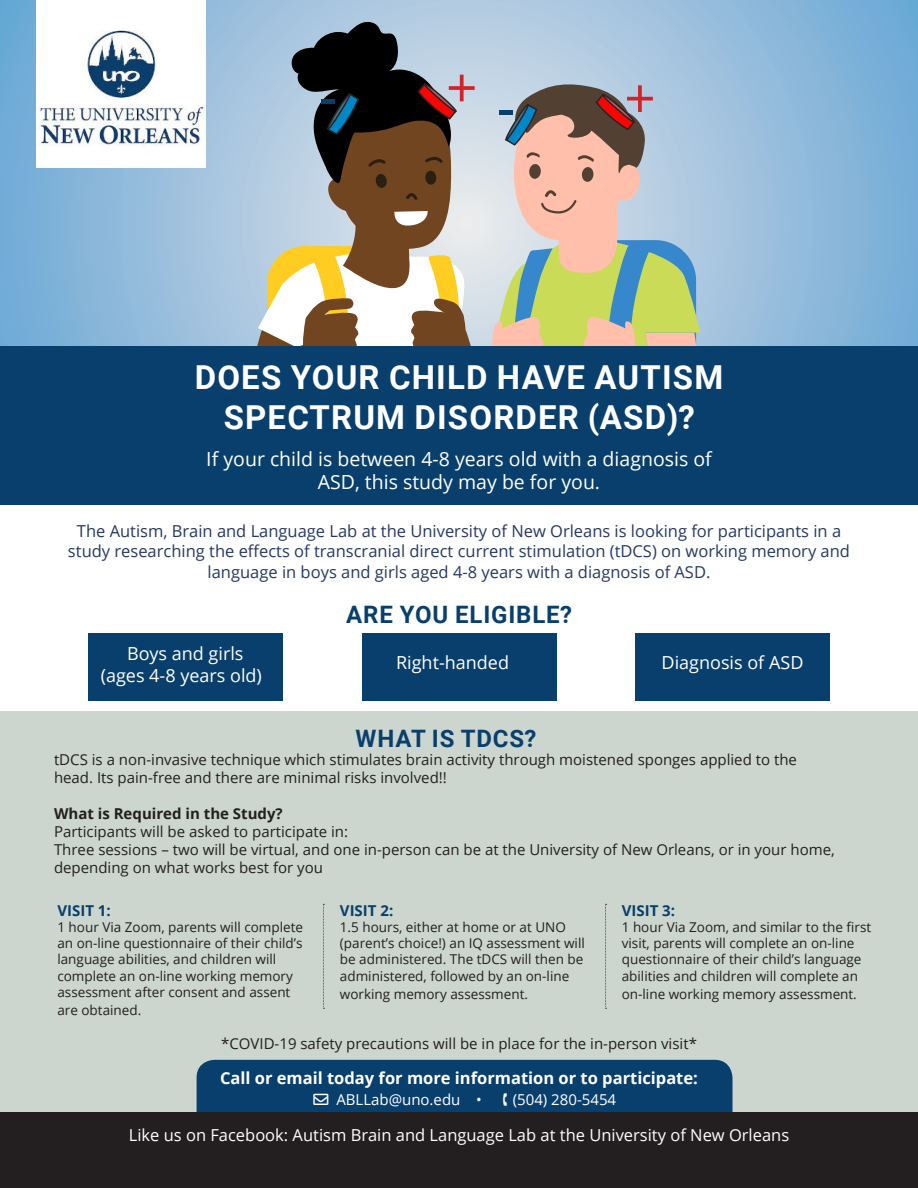
<style>
.page{position:relative;width:918px;height:1188px;background:#fff}
.page>*{position:absolute;margin:0;border:0;box-sizing:border-box;transform-origin:0 0}
.t1{font:55.2px "Open Sans";color:#093f6c}
.t2{font:55.2px "Open Sans";color:#d1232a}
.t3{font:700 33px/39.6px "Roboto";letter-spacing:.035em;color:#fff;text-align:center}
.t4{font:700 24px "Roboto";letter-spacing:.035em;color:#093f6c}
.t5{font:19.5px/23.4px "Open Sans";color:#fff;text-align:center}
.t6{font:18px/21.6px "Open Sans";color:#fff;text-align:center}
.t7{font:16.5px/19.8px "Open Sans";color:#263863;text-align:center}
.t8{font:16.5px "Open Sans";color:#fff}
.t9{font:700 16.5px "Open Sans";color:#fff}
.t10{font:15px/18px "Open Sans";color:#231f20}
.t11{font:15px "Open Sans";color:#fff}
.t12{font:700 15px "Open Sans";color:#231f20}
.t13{font:700 15px "Open Sans";color:#093f6c}
.t14{font:13.5px/16.2px "Open Sans";color:#231f20}
</style>
<div class="page">
<div style="left:0;top:711px;width:917px;height:401px;background:#ccd6ce"></div>
<div style="left:88px;top:633px;width:194px;height:68px;background:#093f6c"></div>
<div style="left:362px;top:633px;width:194px;height:68px;background:#093f6c"></div>
<div style="left:197px;top:1060px;width:536px;height:74px;background:#093f6c;border-radius:18px"></div>
<div style="left:635px;top:633px;width:195px;height:68px;background:#093f6c"></div>
<svg style="left:0;top:0;width:918px;height:346px;background:#8eb9db"></svg>
<svg style="left:241px;top:21px;width:464px;height:325px;background:#a9a89f"></svg>
<div style="left:36px;top:0;width:169px;height:167px;background:#fff"></div>
<img style="left:39px;top:30px;width:165px;height:116px">
<div style="left:0;top:346px;width:918px;height:158px;background:#093f6c"></div>
<svg style="left:323px;top:904px;width:1px;height:105px"></svg>
<svg style="left:605px;top:904px;width:2px;height:105px"></svg>
<div style="left:0;top:1112px;width:918px;height:76px;background:#231f20"></div>
<h1 class="t1" style="left:319px;top:79px;width:197px">- <sup>+</sup>-</h1>
<h1 class="t2" style="left:624px;top:76px;width:33px">+</h1>
<h2 class="t3" style="left:195px;top:360px;width:530px">DOES YOUR CHILD HAVE AUTISM<br>SPECTRUM DISORDER (ASD)?</h2>
<h3 class="t5" style="left:206px;top:446px;width:507px">If your child is between 4-8 years old with a diagnosis of<br>ASD, this study may be for you.</h3>
<p class="t7" style="left:68px;top:523px;width:784px">The Autism, Brain and Language Lab at the University of New Orleans is looking for participants in a study researching the effects of transcranial direct current stimulation (tDCS) on working memory and</p>
<p class="t7" style="left:208px;top:562px;width:504px">language in boys and girls aged 4-8 years with a diagnosis of ASD.</p>
<h3 class="t4" style="left:346px;top:604px;width:227px">ARE YOU ELIGIBLE?</h3>
<h3 class="t6" style="left:101px;top:645px;width:163px">Boys and girls (ages 4-8 years old)</h3>
<h3 class="t6" style="left:396px;top:653px;width:115px">Right-handed</h3>
<h3 class="t6" style="left:662px;top:651px;width:143px">Diagnosis of ASD</h3>
<h3 class="t4" style="left:356px;top:728px;width:182px">WHAT IS TDCS?</h3>
<p class="t10" style="left:54px;top:750px;width:745px">tDCS is a non-invasive technique which stimulates brain activity through moistened sponges applied to the head. Its pain-free and there are minimal risks involved!!</p>
<p class="t12" style="left:54px;top:807px;width:230px">What is Required in the Study?</p>
<p class="t10" style="left:54px;top:824px;width:782px">Participants will be asked to participate in:<br>Three sessions – two will be virtual, and one in-person can be at the University of New Orleans, or in your home, depending on what works best for you</p>
<p class="t13" style="left:57px;top:904px;width:55px">VISIT 1:</p>
<p class="t14" style="left:57px;top:920px;width:247px">1 hour Via Zoom, parents will complete an on-line questionnaire of their child’s language abilities, and children will complete an on-line working memory assessment after consent and assent</p>
<p class="t14" style="left:57px;top:1001px;width:85px">are obtained.</p>
<p class="t13" style="left:340px;top:904px;width:55px">VISIT 2:</p>
<p class="t14" style="left:340px;top:919px;width:246px">1.5 hours, either at home or at UNO (parent’s choice!) an IQ assessment will be administered. The tDCS will then be administered, followed by an on-line</p>
<p class="t14" style="left:340px;top:985px;width:190px">working memory assessment.</p>
<p class="t13" style="left:622px;top:904px;width:55px">VISIT 3:</p>
<p class="t14" style="left:622px;top:919px;width:251px">1 hour Via Zoom, and similar to the first visit, parents will complete an on-line questionnaire of their child’s language abilities and children will complete an</p>
<p class="t14" style="left:622px;top:985px;width:237px">on-line working memory assessment.</p>
<p class="t10" style="left:221px;top:1034px;width:477px">*COVID-19 safety precautions will be in place for the in-person visit*</p>
<p class="t9" style="left:220px;top:1071px;width:479px">Call or email today for more information or to participate:</p>
<p class="t11" style="left:336px;top:1089px;width:147px">ABLLab@uno.edu •</p>
<p class="t11" style="left:513px;top:1089px;width:105px">(504) 280-5454</p>
<p class="t8" style="left:129px;top:1128px;width:662px">Like us on Facebook: Autism Brain and Language Lab at the University of New Orleans</p>
</div>
